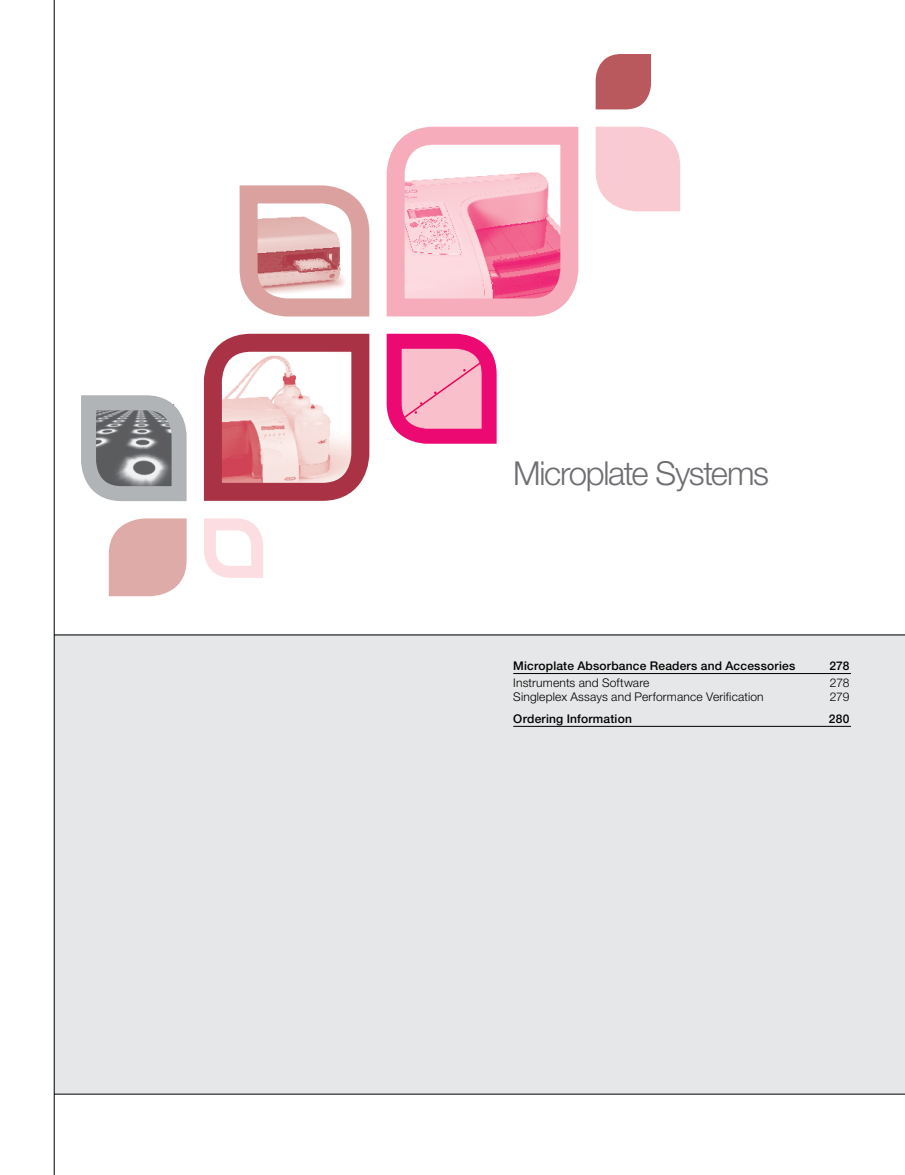
<style>
.page{position:relative;width:905px;height:1175px;background:#fff}
.page>*{position:absolute;margin:0;border:0;box-sizing:border-box;transform-origin:0 0}
.t1{font:300 33px "Helvetica Neue LT Std";letter-spacing:-.04em;color:#6d6e71}
.t2{font:300 12px "Helvetica Neue LT Std";letter-spacing:.015em;color:#000}
.t3{font:500 12px "Helvetica Neue LT Std";letter-spacing:.015em;color:#000}
</style>
<div class="page">
<svg style="left:595px;top:54px;width:56px;height:55px;background:#bf686d"></svg>
<svg style="left:595px;top:127px;width:85px;height:84px;background:#facfd6"></svg>
<svg style="left:81px;top:185px;width:416px;height:411px"></svg>
<svg style="left:377px;top:126px;width:202px;height:199px"></svg>
<div style="left:54px;top:634px;width:850px;height:460px;background:#e6e7e8"></div>
<hr style="left:54px;top:1093px;width:850px;height:1px;background:#000">
<hr style="left:54px;top:634px;width:850px;height:1px;background:#000">
<hr style="left:54px;top:0;width:1px;height:1174px;background:#000">
<hr style="left:513px;top:673px;width:337px;height:1px;background:#000">
<hr style="left:513px;top:726px;width:337px;height:1px;background:#000">
<h1 class="t1" style="left:513px;top:452px;width:257px">Microplate Systems</h1>
<p class="t3" style="left:513px;top:659px;width:283px">Microplate Absorbance Readers and Accessories</p>
<p class="t3" style="left:829px;top:659px;width:22px">278</p>
<p class="t2" style="left:513px;top:675px;width:138px">Instruments and Software</p>
<p class="t2" style="left:829px;top:675px;width:21px">278</p>
<p class="t2" style="left:513px;top:689px;width:252px">Singleplex Assays and Performance Verification</p>
<p class="t2" style="left:829px;top:689px;width:21px">279</p>
<p class="t3" style="left:513px;top:711px;width:120px">Ordering Information</p>
<p class="t3" style="left:828px;top:711px;width:22px">280</p>
</div>
